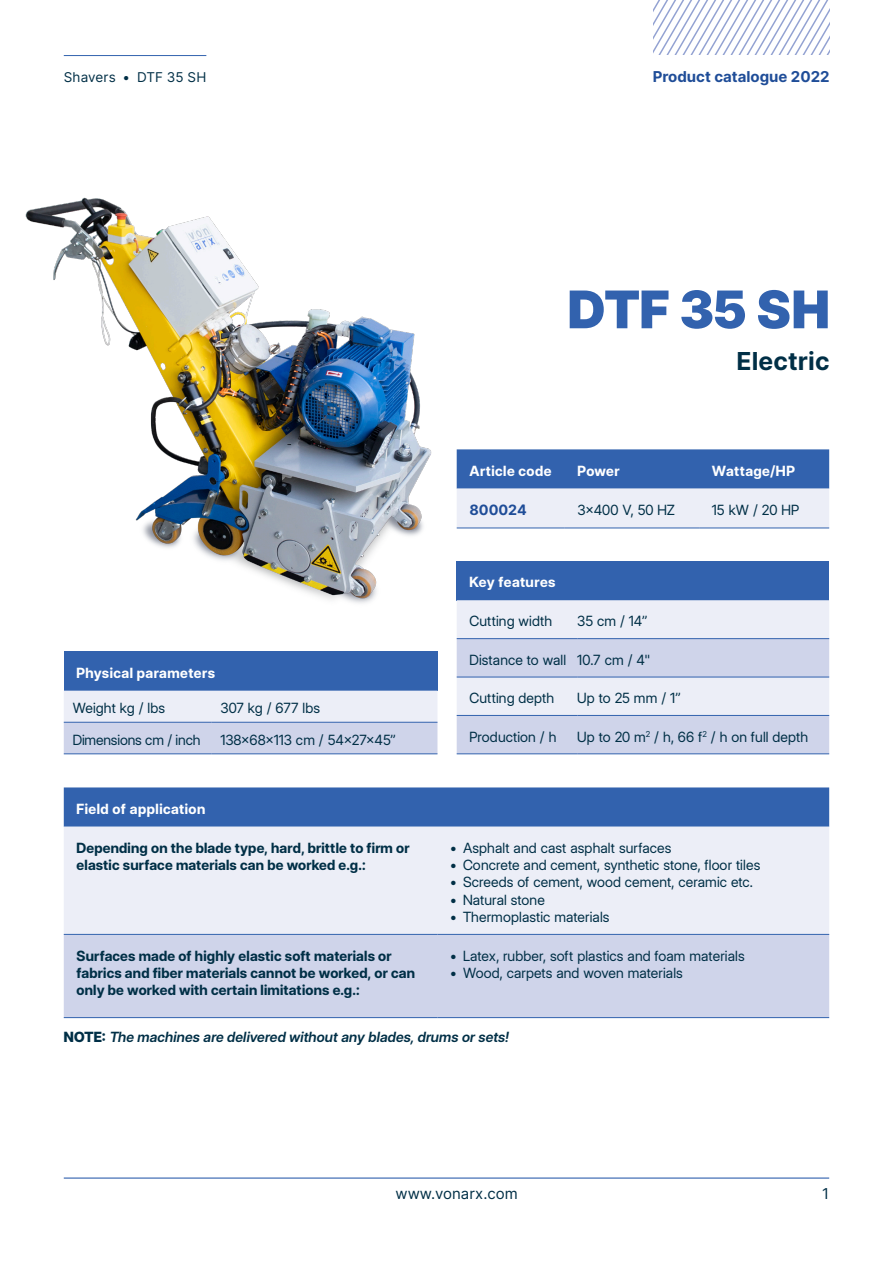
<style>
.page{position:relative;width:893px;height:1263px;background:#fff}
.page>*{position:absolute;margin:0;border:0;box-sizing:border-box;transform-origin:0 0}
.t1{font:900 52.5px "Inter Display";letter-spacing:.005em;color:#3262ae}
.t2{font:700 24.75px "Inter";letter-spacing:.005em;color:#002f46}
.t3{font:700 15px "Inter";color:#1f4d98}
.t4{font:15px "Inter";color:#002f46}
.Body{font:14.25px "Inter Display";letter-spacing:.01em;color:#002f46}
.Body-bold{font:700 14.25px/17.1px "Inter Display";letter-spacing:.015em;color:#002f46}
.Header-table{font:700 14.25px "Inter Display";letter-spacing:.03em;color:#fff}
.Body-2{font:italic 600 14.25px "Inter Display";letter-spacing:.01em;color:#002f46}
.Body-3{font:14.25px "Inter Display";letter-spacing:-.01em;color:#002f46}
.Article-numbers{font:700 14.25px "Inter";color:#1f4d98}
.t5{font:13.5px "Inter";letter-spacing:.01em;color:#002f46}
.s1{font-weight:800;font-style:normal}
</style>
<div class="page">
<hr style="left:64px;top:1177px;width:765px;height:1px;background:#3262ae">
<hr style="left:64px;top:55px;width:142px;height:1px;background:#3262ae">
<svg style="left:654px;top:0;width:176px;height:54px"></svg>
<img style="left:25px;top:197px;width:432px;height:406px">
<div style="left:64px;top:787px;width:765px;height:40px;background:#3262ae"></div>
<div style="left:64px;top:827px;width:765px;height:107px;background:#eceef7"></div>
<div style="left:64px;top:935px;width:765px;height:82px;background:#cfd4ea"></div>
<hr style="left:64px;top:934px;width:373px;height:1px;background:#3262ae">
<hr style="left:437px;top:934px;width:392px;height:1px;background:#3262ae">
<hr style="left:64px;top:1017px;width:373px;height:1px;background:#3262ae">
<hr style="left:437px;top:1017px;width:392px;height:1px;background:#3262ae">
<div style="left:457px;top:561px;width:372px;height:39px;background:#3262ae"></div>
<svg style="left:457px;top:600px;width:372px;height:153px;background:#dce0f0"></svg>
<hr style="left:457px;top:638px;width:120px;height:1px;background:#3262ae">
<hr style="left:577px;top:638px;width:252px;height:1px;background:#3262ae">
<hr style="left:457px;top:677px;width:120px;height:1px;background:#3262ae">
<hr style="left:577px;top:677px;width:252px;height:1px;background:#3262ae">
<hr style="left:457px;top:715px;width:120px;height:1px;background:#3262ae">
<hr style="left:577px;top:715px;width:252px;height:1px;background:#3262ae">
<hr style="left:457px;top:753px;width:120px;height:1px;background:#3262ae">
<hr style="left:577px;top:753px;width:252px;height:1px;background:#3262ae">
<svg style="left:457px;top:449px;width:372px;height:79px;background:#8fa8d2"></svg>
<hr style="left:457px;top:528px;width:108px;height:1px;background:#3262ae">
<hr style="left:565px;top:528px;width:134px;height:1px;background:#3262ae">
<hr style="left:699px;top:528px;width:130px;height:1px;background:#3262ae">
<div style="left:64px;top:651px;width:373px;height:40px;background:#3262ae"></div>
<svg style="left:64px;top:691px;width:373px;height:62px;background:#dce0f0"></svg>
<hr style="left:64px;top:753px;width:148px;height:1px;background:#3262ae">
<hr style="left:64px;top:722px;width:148px;height:1px;background:#3262ae">
<hr style="left:212px;top:753px;width:225px;height:1px;background:#3262ae">
<hr style="left:212px;top:722px;width:225px;height:1px;background:#3262ae">
<p class="t5" style="left:64px;top:68px;width:144px">Shavers • DTF 35 SH</p>
<p class="t3" style="left:653px;top:66px;width:178px">Product catalogue 2022</p>
<h1 class="t1" style="left:568px;top:271px;width:263px">DTF 35 SH</h1>
<h3 class="t2" style="left:736px;top:343px;width:95px">Electric</h3>
<p class="Header-table" style="left:77px;top:663px;width:140px">Physical parameters</p>
<p class="Body" style="left:73px;top:698px;width:94px">Weight kg / lbs</p>
<p class="Body" style="left:220px;top:698px;width:101px">307 kg / 677 lbs</p>
<p class="Body-3" style="left:73px;top:730px;width:129px">Dimensions cm / inch</p>
<p class="Body" style="left:220px;top:730px;width:177px">138x68x113 cm / 54x27x45”</p>
<p class="Header-table" style="left:469px;top:461px;width:83px">Article code</p>
<p class="Header-table" style="left:577px;top:461px;width:44px">Power</p>
<p class="Header-table" style="left:712px;top:461px;width:85px">Wattage/HP</p>
<p class="Article-numbers" style="left:469px;top:500px;width:59px">800024</p>
<p class="Body" style="left:577px;top:500px;width:99px">3x400 V, 50 HZ</p>
<p class="Body" style="left:712px;top:500px;width:89px">15 kW / 20 HP</p>
<p class="Header-table" style="left:469px;top:572px;width:87px">Key features</p>
<p class="Body" style="left:469px;top:611px;width:84px">Cutting width</p>
<p class="Body" style="left:577px;top:611px;width:71px">35 cm / 14”</p>
<p class="Body" style="left:469px;top:649px;width:98px">Distance to wall</p>
<p class="Body" style="left:577px;top:649px;width:74px">10.7 cm / 4"</p>
<p class="Body" style="left:469px;top:688px;width:86px">Cutting depth</p>
<p class="Body" style="left:577px;top:688px;width:105px">Up to 25 mm / 1”</p>
<p class="Body" style="left:469px;top:726px;width:88px">Production / h</p>
<p class="Body" style="left:577px;top:726px;width:232px">Up to 20 m<sup>2</sup> / h, 66 f<sup>2</sup> / h on full depth</p>
<p class="Header-table" style="left:77px;top:799px;width:130px">Field of application</p>
<p class="Body-bold" style="left:77px;top:839px;width:335px">Depending on the blade type, hard, brittle to firm or elastic surface materials can be worked e.g.:</p>
<p class="Body" style="left:450px;top:838px;width:223px">• Asphalt and cast asphalt surfaces</p>
<p class="Body" style="left:450px;top:855px;width:312px">• Concrete and cement, synthetic stone, floor tiles</p>
<p class="Body" style="left:450px;top:872px;width:304px">• Screeds of cement, wood cement, ceramic etc.</p>
<p class="Body" style="left:450px;top:889px;width:96px">• Natural stone</p>
<p class="Body" style="left:450px;top:906px;width:161px">• Thermoplastic materials</p>
<p class="Body-bold" style="left:77px;top:947px;width:340px">Surfaces made of highly elastic soft materials or fabrics and fiber materials cannot be worked, or can only be worked with certain limitations e.g.:</p>
<p class="Body" style="left:450px;top:946px;width:296px">• Latex, rubber, soft plastics and foam materials</p>
<p class="Body" style="left:450px;top:963px;width:234px">• Wood, carpets and woven materials</p>
<p class="Body-2" style="left:64px;top:1026px;width:447px"><span class="s1">NOTE:</span> The machines are delivered without any blades, drums or sets!</p>
<p class="t4" style="left:396px;top:1182px;width:124px">www.vonarx.com</p>
<p class="t4" style="left:822px;top:1182px;width:8px">1</p>
</div>
